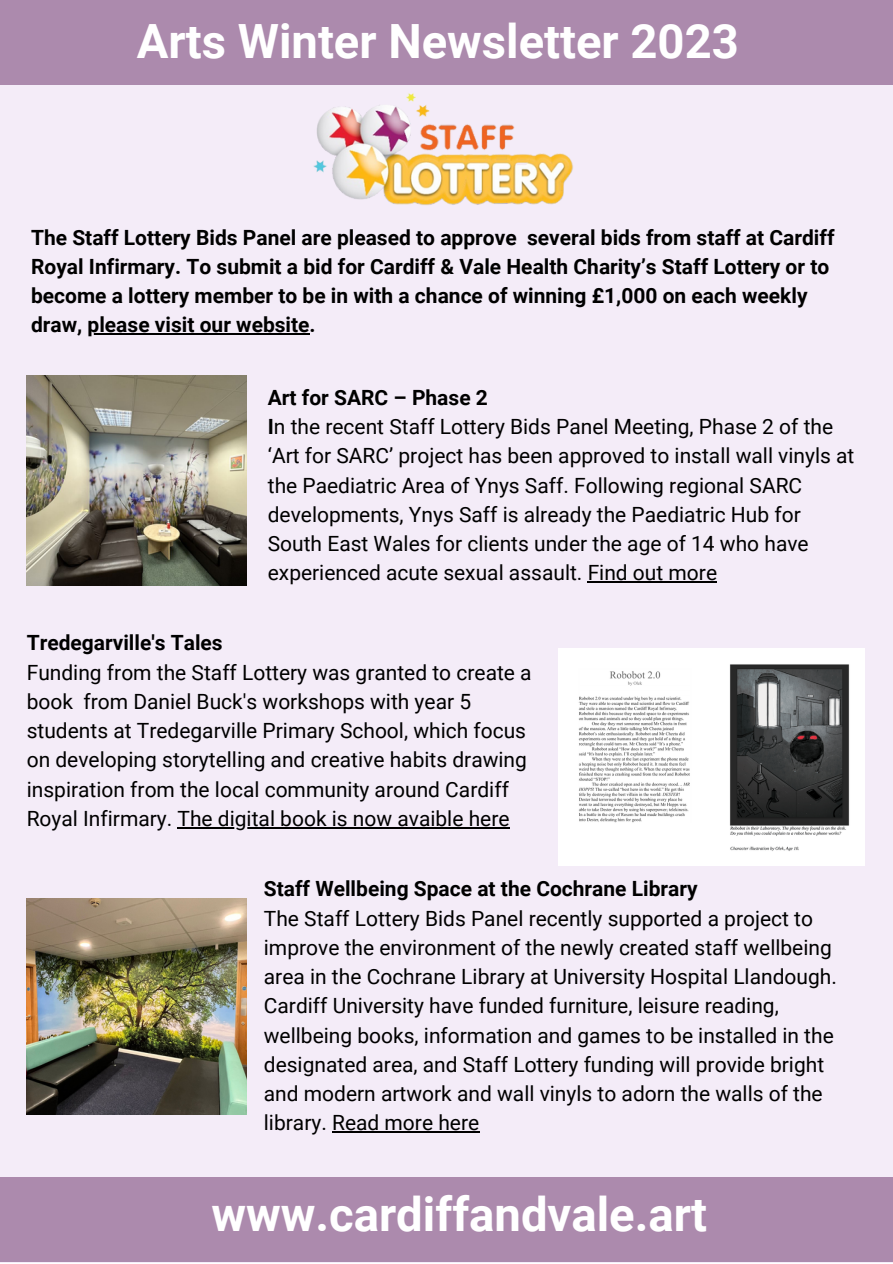
<style>
.page{position:relative;width:893px;height:1264px;background:#fff}
.page>*{position:absolute;margin:0;border:0;box-sizing:border-box;transform-origin:0 0}
.t1{font:700 47.25px "Roboto";color:#fff}
.t2{font:21px/29.2px "Roboto";color:#000}
.t3{font:700 21px/29.2px "Roboto";color:#000}
.s1{font-weight:700}
</style>
<div class="page">
<div style="left:0;top:0;width:892px;height:1262px;background:#f4ecf8"></div>
<div style="left:0;top:0;width:892px;height:85px;background:#ac8aad"></div>
<div style="left:0;top:1176px;width:892px;height:85px;background:#ac8aad"></div>
<img style="left:313px;top:93px;width:261px;height:113px">
<img style="left:26px;top:375px;width:221px;height:211px">
<img style="left:558px;top:648px;width:306px;height:217px">
<img style="left:26px;top:898px;width:221px;height:216px">
<hr style="left:88px;top:333px;width:221px;height:1px;background:#000">
<hr style="left:587px;top:581px;width:130px;height:1px;background:#000">
<hr style="left:177px;top:827px;width:332px;height:1px;background:#000">
<hr style="left:332px;top:1131px;width:147px;height:1px;background:#000">
<h1 class="t1" style="left:137px;top:14px;width:603px">Arts Winter Newsletter 2023</h1>
<p class="t3" style="left:31px;top:223px;width:804px">The Staff Lottery Bids Panel are pleased to approve several bids from staff at Cardiff Royal Infirmary. To submit a bid for Cardiff &amp; Vale Health Charity’s Staff Lottery or to become a lottery member to be in with a chance of winning £1,000 on each weekly draw, please visit our website.</p>
<p class="t2" style="left:268px;top:383px;width:588px"><span class="s1">Art for SARC – Phase 2<br>I</span>n the recent Staff Lottery Bids Panel Meeting, Phase 2 of the ‘Art for SARC’ project has been approved to install wall vinyls at the Paediatric Area of Ynys Saff. Following regional SARC developments, Ynys Saff is already the Paediatric Hub for South East Wales for clients under the age of 14 who have experienced acute sexual assault. Find out more</p>
<p class="t3" style="left:27px;top:628px;width:197px">Tredegarville's Tales</p>
<p class="t2" style="left:27px;top:658px;width:506px">Funding from the Staff Lottery was granted to create a book from Daniel Buck's workshops with year 5 students at Tredegarville Primary School, which focus on developing storytelling and creative habits drawing inspiration from the local community around Cardiff Royal Infirmary. The digital book is now avaible here</p>
<p class="t3" style="left:264px;top:874px;width:435px">Staff Wellbeing Space at the Cochrane Library</p>
<p class="t2" style="left:264px;top:903px;width:574px">The Staff Lottery Bids Panel recently supported a project to improve the environment of the newly created staff wellbeing area in the Cochrane Library at University Hospital Llandough.<br>Cardiff University have funded furniture, leisure reading, wellbeing books, information and games to be installed in the designated area, and Staff Lottery funding will provide bright and modern artwork and wall vinyls to adorn the walls of the library. Read more here</p>
<h1 class="t1" style="left:211px;top:1186px;width:497px">www.cardiffandvale.art</h1>
</div>
